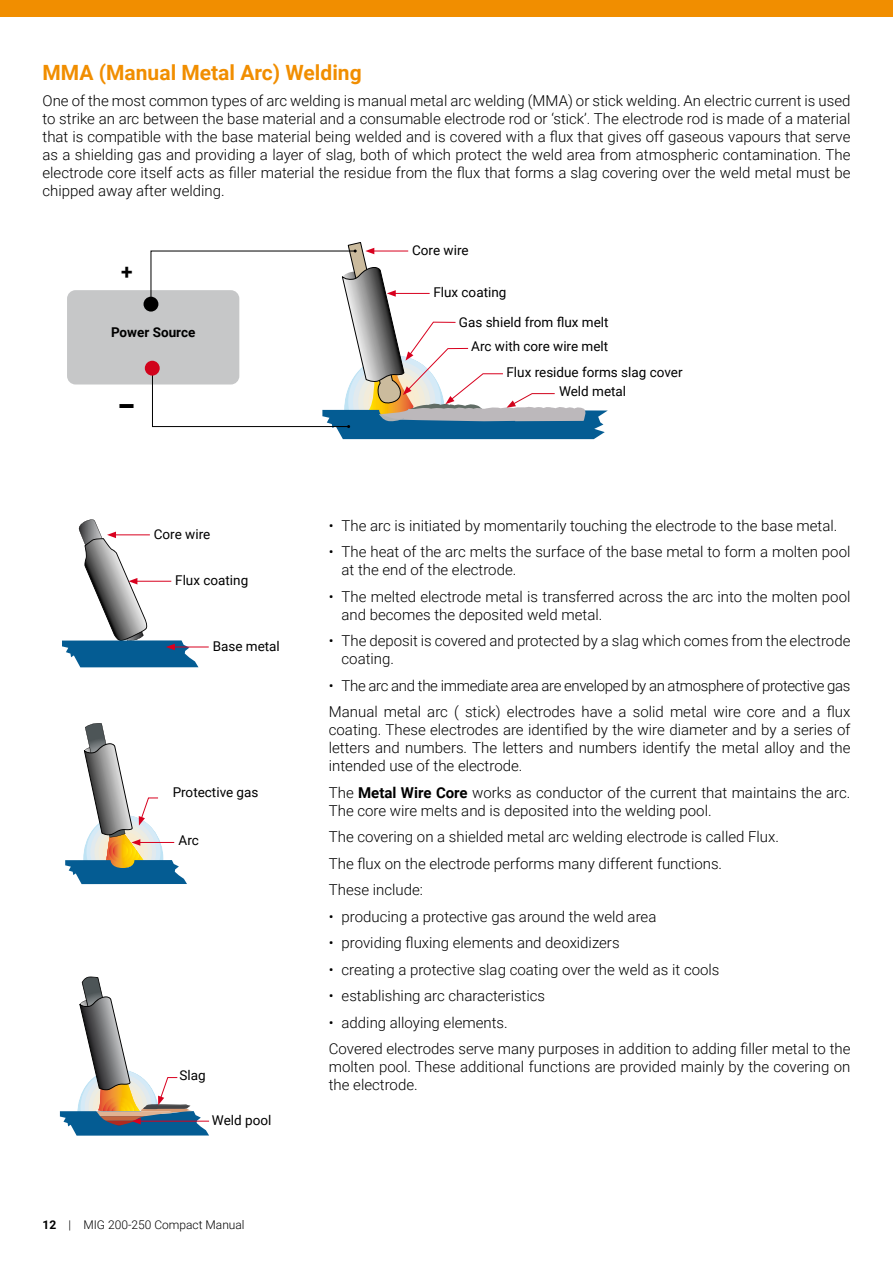
<style>
.page{position:relative;width:893px;height:1263px;background:#fff}
.page>*{position:absolute;margin:0;border:0;box-sizing:border-box;transform-origin:0 0}
.t1{font:700 21px "Roboto";color:#f18e00}
.t2{font:700 21px "Roboto";color:#000}
.t3{font:21px "Impact";color:#000}
.t4{font:300 15px/18px "Roboto";color:#000}
.t5{font:300 15px/26.5px "Roboto";letter-spacing:-.02em;color:#000}
.t6{font:13.5px/29.7px "Roboto";color:#000}
.t7{font:700 13.5px "Roboto";color:#000}
.t8{font:300 12px "Roboto";color:#000}
.s1{font-weight:700}
</style>
<div class="page">
<div style="left:67px;top:290px;width:172px;height:94px;background:#c6c7c8;border-radius:9px"></div>
<svg style="left:149px;top:242px;width:459px;height:197px"></svg>
<div style="left:145px;top:361px;width:15px;height:15px;background:#d1031c;border-radius:50%"></div>
<div style="left:144px;top:297px;width:14px;height:15px;background:#000;border-radius:50%"></div>
<hr style="left:172px;top:647px;width:37px;height:1px;background:#d8001e">
<svg style="left:62px;top:519px;width:136px;height:148px"></svg>
<svg style="left:65px;top:723px;width:122px;height:161px"></svg>
<svg style="left:60px;top:976px;width:149px;height:159px"></svg>
<div style="left:0;top:0;width:893px;height:17px;background:#f18e00"></div>
<h1 class="t1" style="left:43px;top:57px;width:321px">MMA (Manual Metal Arc) Welding</h1>
<p class="t4" style="left:43px;top:91px;width:809px;text-align:justify">One of the most common types of arc welding is manual metal arc welding (MMA) or stick welding. An electric current is used to strike an arc between the base material and a consumable electrode rod or ‘stick’. The electrode rod is made of a material that is compatible with the base material being welded and is covered with a flux that gives off gaseous vapours that serve as a shielding gas and providing a layer of slag, both of which protect the weld area from atmospheric contamination. The electrode core itself acts as filler material the residue from the flux that forms a slag covering over the weld metal must be chipped away after welding.</p>
<h1 class="t2" style="left:121px;top:257px;width:13px">+</h1>
<p class="t7" style="left:111px;top:322px;width:86px">Power Source</p>
<h1 class="t3" style="left:116px;top:383px;width:22px">▬</h1>
<p class="t6" style="left:154px;top:519px;width:58px">Core wire</p>
<p class="t6" style="left:175px;top:565px;width:75px">Flux coating</p>
<p class="t6" style="left:213px;top:631px;width:69px">Base metal</p>
<p class="t6" style="left:173px;top:777px;width:87px">Protective gas</p>
<p class="t6" style="left:179px;top:825px;width:22px">Arc</p>
<p class="t6" style="left:179px;top:1060px;width:28px">Slag</p>
<p class="t6" style="left:212px;top:1105px;width:61px">Weld pool</p>
<p class="t8" style="left:43px;top:1217px;width:204px"><span class="s1">12</span> | MIG 200-250 Compact Manual</p>
<p class="t6" style="left:412px;top:235px;width:58px">Core wire</p>
<p class="t6" style="left:459px;top:277px;width:151px;text-indent:-25px">Flux coating<br>Gas shield from flux melt</p>
<p class="t6" style="left:506px;top:333px;width:178px;line-height:25.3px;text-indent:-35px">Arc with core wire melt<br>Flux residue forms slag cover</p>
<p class="t6" style="left:559px;top:376px;width:69px">Weld metal</p>
<p class="t4" style="left:329px;top:516px;width:510px">• The arc is initiated by momentarily touching the electrode to the base metal.</p>
<p class="t4" style="left:342px;top:542px;width:510px;text-indent:-13px">• The heat of the arc melts the surface of the base metal to form a molten pool at the end of the electrode.</p>
<p class="t4" style="left:342px;top:587px;width:510px;text-indent:-13px">• The melted electrode metal is transferred across the arc into the molten pool and becomes the deposited weld metal.</p>
<p class="t4" style="left:342px;top:631px;width:510px;text-indent:-13px">• The deposit is covered and protected by a slag which comes from the electrode coating.</p>
<p class="t5" style="left:329px;top:671px;width:523px">• The arc and the immediate area are enveloped by an atmosphere of protective gas<br>Manual metal arc ( stick) electrodes have a solid metal wire core and a flux</p>
<p class="t4" style="left:329px;top:720px;width:523px;text-align:justify">coating. These electrodes are identified by the wire diameter and by a series of letters and numbers. The letters and numbers identify the metal alloy and the intended use of the electrode.</p>
<p class="t4" style="left:329px;top:783px;width:523px">The <span class="s1">Metal Wire Core</span> works as conductor of the current that maintains the arc.<br>The core wire melts and is deposited into the welding pool.</p>
<p class="t4" style="left:329px;top:823px;width:452px;line-height:26.5px">The covering on a shielded metal arc welding electrode is called Flux.<br>The flux on the electrode performs many different functions.<br>These include:</p>
<p class="t4" style="left:329px;top:907px;width:329px">• producing a protective gas around the weld area</p>
<p class="t4" style="left:329px;top:933px;width:292px">• providing fluxing elements and deoxidizers</p>
<p class="t4" style="left:329px;top:960px;width:392px">• creating a protective slag coating over the weld as it cools</p>
<p class="t4" style="left:329px;top:986px;width:218px">• establishing arc characteristics</p>
<p class="t4" style="left:329px;top:1009px;width:523px;line-height:26.5px">• adding alloying elements.<br>Covered electrodes serve many purposes in addition to adding filler metal to the</p>
<p class="t4" style="left:329px;top:1057px;width:523px">molten pool. These additional functions are provided mainly by the covering on the electrode.</p>
</div>
